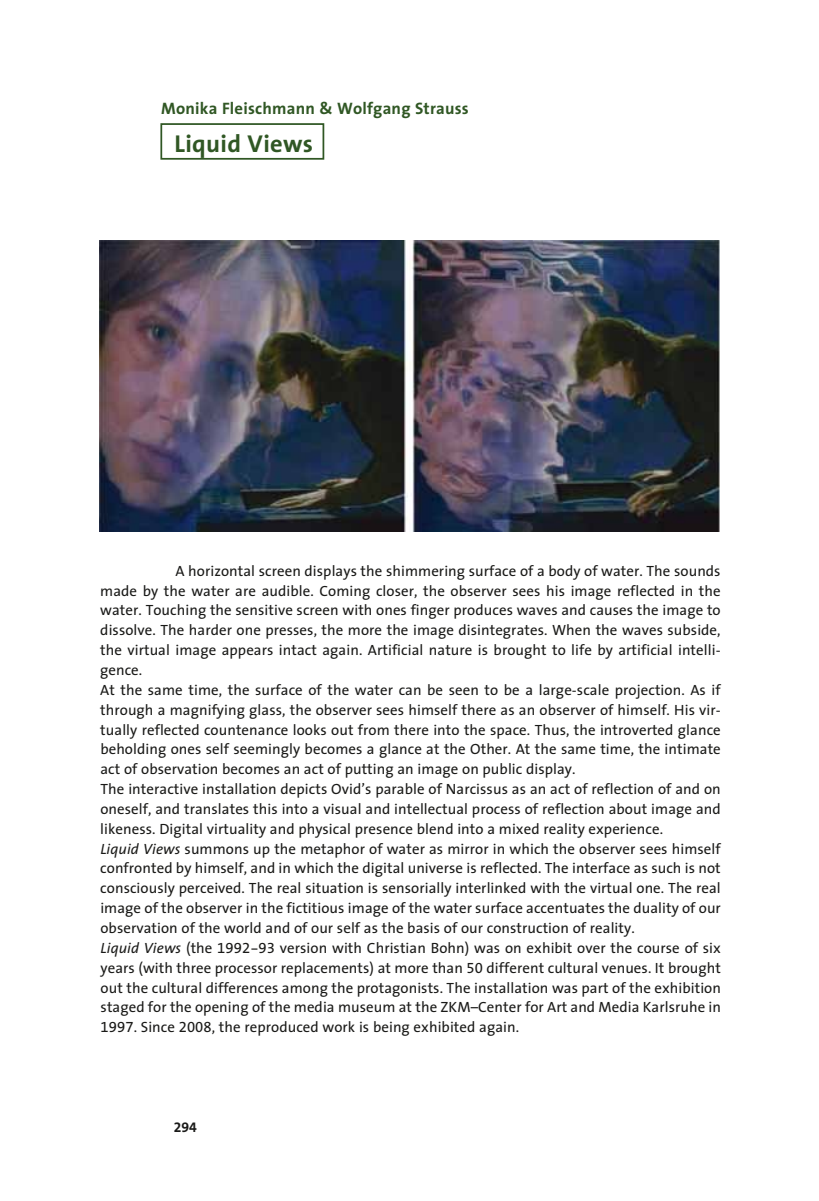
<style>
.page{position:relative;width:819px;height:1201px;background:#fff}
.page>*{position:absolute;margin:0;border:0;box-sizing:border-box;transform-origin:0 0}
.t1{font:700 24.5px "The Sans";letter-spacing:.015em;color:#305724}
.t2{font:700 16.62px "The Sans";letter-spacing:.015em;color:#305724}
.t3{font:14.88px/19.8px "The Sans";letter-spacing:.005em;color:#1a1a18}
.t4{font:14px "The Sans Bold Expert";color:#1a1a18}
.s1{font-style:italic}
.s2{font-family:"The Sans Expert"}
</style>
<div class="page">
<div style="left:160px;top:123px;width:164px;height:37px;border:2px solid #305724"></div>
<img style="left:99px;top:241px;width:620px;height:290px">
<p class="t2" style="left:161px;top:95px;width:309px">Monika Fleischmann &amp; Wolfgang Strauss</p>
<h1 class="t1" style="left:174px;top:123px;width:140px">Liquid Views</h1>
<p class="t3" style="left:100px;top:560px;width:622px;text-indent:75px">A horizontal screen displays the shimmering surface of a body of water. The sounds made by the water are audible. Coming closer, the observer sees his image reflected in the water. Touching the sensitive screen with ones finger produces waves and causes the image to dissolve. The harder one presses, the more the image disintegrates. When the waves subside, the virtual image appears intact again. Artificial nature is brought to life by artificial intelli&shy;gence.<br>At the same time, the surface of the water can be seen to be a large-scale projection. As if through a magnifying glass, the observer sees himself there as an observer of himself. His vir&shy;tually reflected countenance looks out from there into the space. Thus, the introverted glance beholding ones self seemingly becomes a glance at the Other. At the same time, the intimate act of observation becomes an act of putting an image on public display.<br>The interactive installation depicts Ovid’s parable of Narcissus as an act of reflection of and on oneself, and translates this into a visual and intellectual process of reflection about image and likeness. Digital virtuality and physical presence blend into a mixed reality experience.<br><span class="s1">Liquid Views</span> summons up the metaphor of water as mirror in which the observer sees himself confronted by himself, and in which the digital universe is reflected. The interface as such is not consciously perceived. The real situation is sensorially interlinked with the virtual one. The real image of the observer in the fictitious image of the water surface accentuates the duality of our observation of the world and of our self as the basis of our construction of reality.<br><span class="s1">Liquid Views</span> (the <span class="s2">1992-93</span> version with Christian Bohn) was on exhibit over the course of six years (with three processor replacements) at more than <span class="s2">50</span> different cultural venues. It brought out the cultural differences among the protagonists. The installation was part of the exhibition staged for the opening of the media museum at the ZKM–Center for Art and Media Karlsruhe in <span class="s2">1997</span>. Since <span class="s2">2008</span>, the reproduced work is being exhibited again.</p>
<p class="t4" style="left:174px;top:1115px;width:25px">294</p>
</div>
